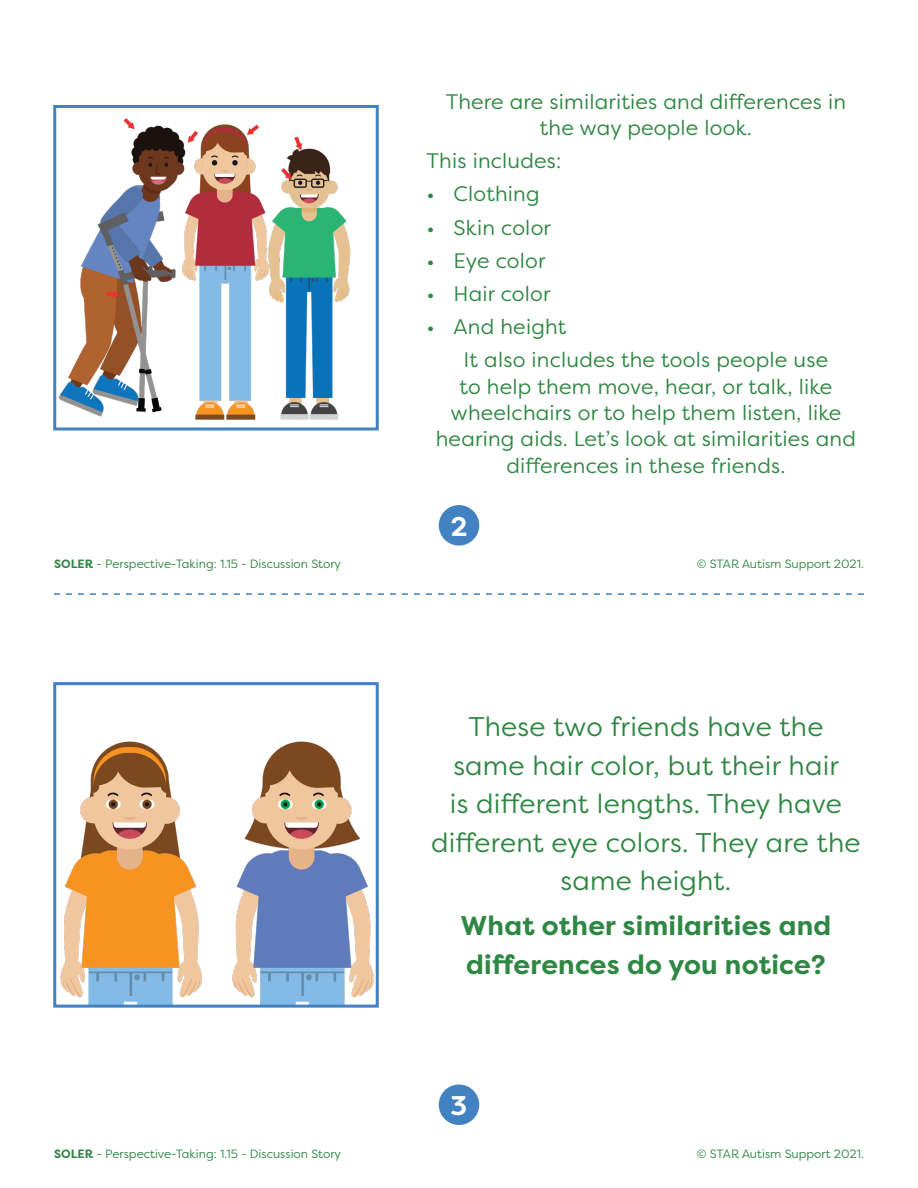
<style>
.page{position:relative;width:918px;height:1188px;background:#fff}
.page>*{position:absolute;margin:0;border:0;box-sizing:border-box;transform-origin:0 0}
.VS_Header_Descriptio{font:27px/38.4px "Filson Pro";letter-spacing:.01em;color:#2e8742;text-align:center}
.VS_Header_Descriptio-2{font:700 27px/38.4px "Filson Pro";letter-spacing:.01em;color:#2e8742}
.VS_Header_Descriptio-3{font:700 27px "Filson Pro";color:#fff}
.VS_Header_Descriptio-4{font:21px/26.4px "Filson Pro";letter-spacing:.01em;color:#2e8742;text-align:center}
.t1{font:12px "Filson Pro";color:#2e8742}
.s1{font-weight:700}
</style>
<div class="page">
<svg style="left:54px;top:593px;width:810px;height:2px"></svg>
<div style="left:439px;top:1084px;width:40px;height:41px;background:#4282c3;border-radius:50%"></div>
<div style="left:439px;top:505px;width:40px;height:41px;background:#4282c3;border-radius:50%"></div>
<img style="left:59px;top:118px;width:292px;height:302px">
<div style="left:53px;top:105px;width:326px;height:325px;border:3px solid #4282c3"></div>
<img style="left:60px;top:741px;width:314px;height:263px">
<div style="left:53px;top:682px;width:326px;height:326px;border:3px solid #4282c3"></div>
<p class="VS_Header_Descriptio-4" style="left:446px;top:88px;width:402px">There are similarities and differences in the way people look.</p>
<p class="VS_Header_Descriptio-4" style="left:427px;top:147px;width:136px">This includes:</p>
<p class="VS_Header_Descriptio-4" style="left:427px;top:180px;width:115px">• Clothing</p>
<p class="VS_Header_Descriptio-4" style="left:427px;top:213px;width:126px">• Skin color</p>
<p class="VS_Header_Descriptio-4" style="left:427px;top:247px;width:120px">• Eye color</p>
<p class="VS_Header_Descriptio-4" style="left:427px;top:280px;width:126px">• Hair color</p>
<p class="VS_Header_Descriptio-4" style="left:427px;top:313px;width:141px">• And height</p>
<p class="VS_Header_Descriptio-4" style="left:436px;top:346px;width:422px">It also includes the tools people use<br>to help them move, hear, or talk, like wheelchairs or to help them listen, like hearing aids. Let’s look at similarities and differences in these friends.</p>
<p class="VS_Header_Descriptio-3" style="left:451px;top:509px;width:18px">2</p>
<p class="t1" style="left:54px;top:556px;width:289px"><span class="s1">SOLER</span> - Perspective-Taking: 1.15 - Discussion Story</p>
<p class="t1" style="left:697px;top:556px;width:169px">© STAR Autism Support 2021.</p>
<p class="VS_Header_Descriptio" style="left:431px;top:707px;width:431px">These two friends have the same hair color, but their hair<br>is different lengths. They have different eye colors. They are the same height.</p>
<p class="VS_Header_Descriptio-2" style="left:460px;top:907px;width:373px">What other similarities and differences do you notice?</p>
<p class="VS_Header_Descriptio-3" style="left:451px;top:1089px;width:18px">3</p>
<p class="t1" style="left:54px;top:1146px;width:289px"><span class="s1">SOLER</span> - Perspective-Taking: 1.15 - Discussion Story</p>
<p class="t1" style="left:697px;top:1146px;width:169px">© STAR Autism Support 2021.</p>
</div>
